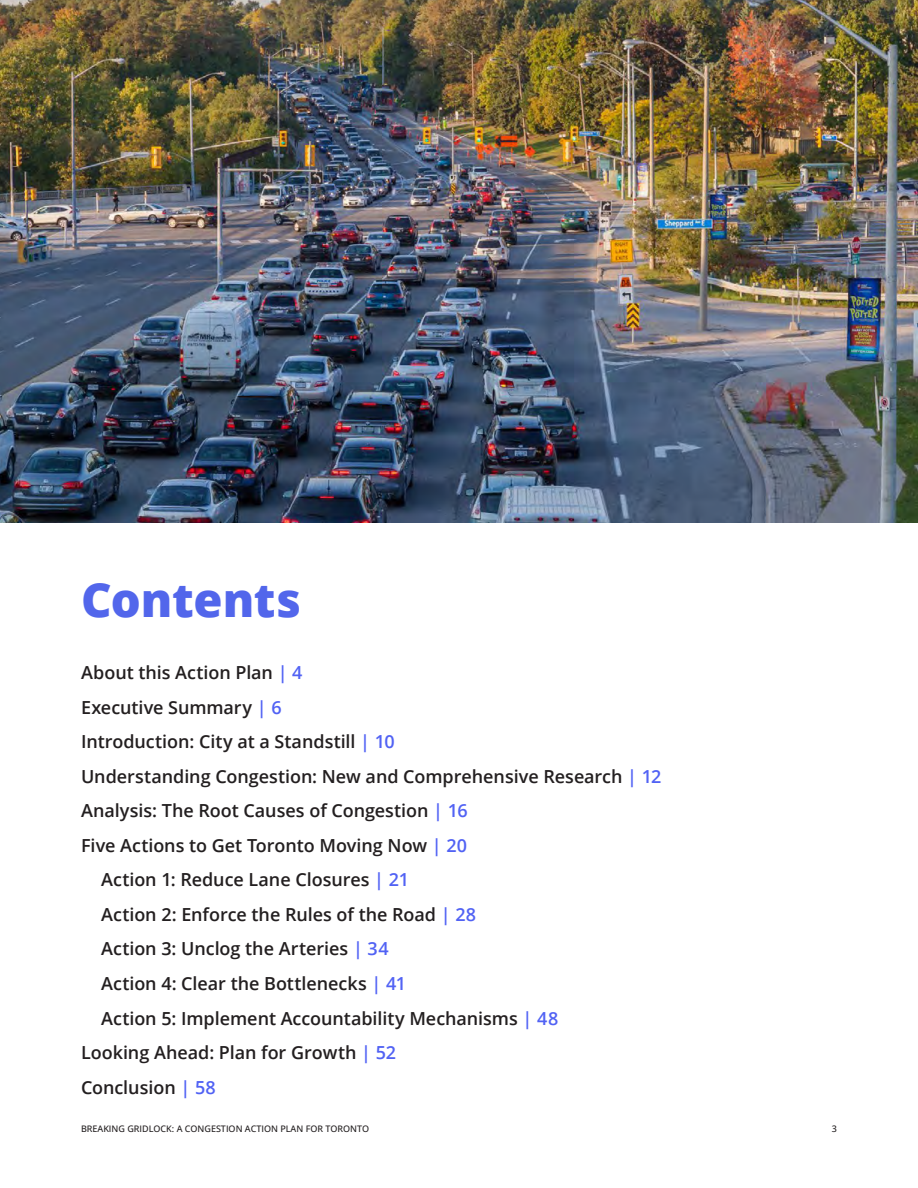
<style>
.page{position:relative;width:918px;height:1188px;background:#fff}
.page>*{position:absolute;margin:0;border:0;box-sizing:border-box;transform-origin:0 0}
.t1{font:800 47.25px "Open Sans";letter-spacing:-.005em;color:#5266eb}
.t2{font:600 18px "Open Sans";letter-spacing:-.005em;color:#231f20}
.t3{font:500 9px "Open Sans";color:#231f20}
.s1{color:#5162f4}
</style>
<div class="page">
<img style="left:0;top:0;width:918px;height:523px">
<h1 class="t1" style="left:81px;top:564px;width:221px">Contents</h1>
<p class="t2" style="left:81px;top:661px;width:223px">About this Action Plan <span class="s1">| 4</span></p>
<p class="t2" style="left:81px;top:695px;width:202px">Executive Summary <span class="s1">| 6</span></p>
<p class="t2" style="left:81px;top:730px;width:315px">Introduction: City at a Standstill <span class="s1">| 10</span></p>
<p class="t2" style="left:81px;top:764px;width:582px">Understanding Congestion: New and Comprehensive Research <span class="s1">| 12</span></p>
<p class="t2" style="left:81px;top:799px;width:388px">Analysis: The Root Causes of Congestion <span class="s1">| 16</span></p>
<p class="t2" style="left:81px;top:833px;width:388px">Five Actions to Get Toronto Moving Now <span class="s1">| 20</span></p>
<p class="t2" style="left:101px;top:868px;width:309px">Action 1: Reduce Lane Closures <span class="s1">| 21</span></p>
<p class="t2" style="left:101px;top:902px;width:376px">Action 2: Enforce the Rules of the Road <span class="s1">| 28</span></p>
<p class="t2" style="left:101px;top:937px;width:289px">Action 3: Unclog the Arteries <span class="s1">| 34</span></p>
<p class="t2" style="left:101px;top:971px;width:306px">Action 4: Clear the Bottlenecks <span class="s1">| 41</span></p>
<p class="t2" style="left:101px;top:1006px;width:459px">Action 5: Implement Accountability Mechanisms <span class="s1">| 48</span></p>
<p class="t2" style="left:81px;top:1040px;width:317px">Looking Ahead: Plan for Growth <span class="s1">| 52</span></p>
<p class="t2" style="left:81px;top:1075px;width:136px">Conclusion <span class="s1">| 58</span></p>
<p class="t3" style="left:81px;top:1122px;width:290px">BREAKING GRIDLOCK: A CONGESTION ACTION PLAN FOR TORONTO</p>
<p class="t3" style="left:832px;top:1122px;width:7px">3</p>
</div>
